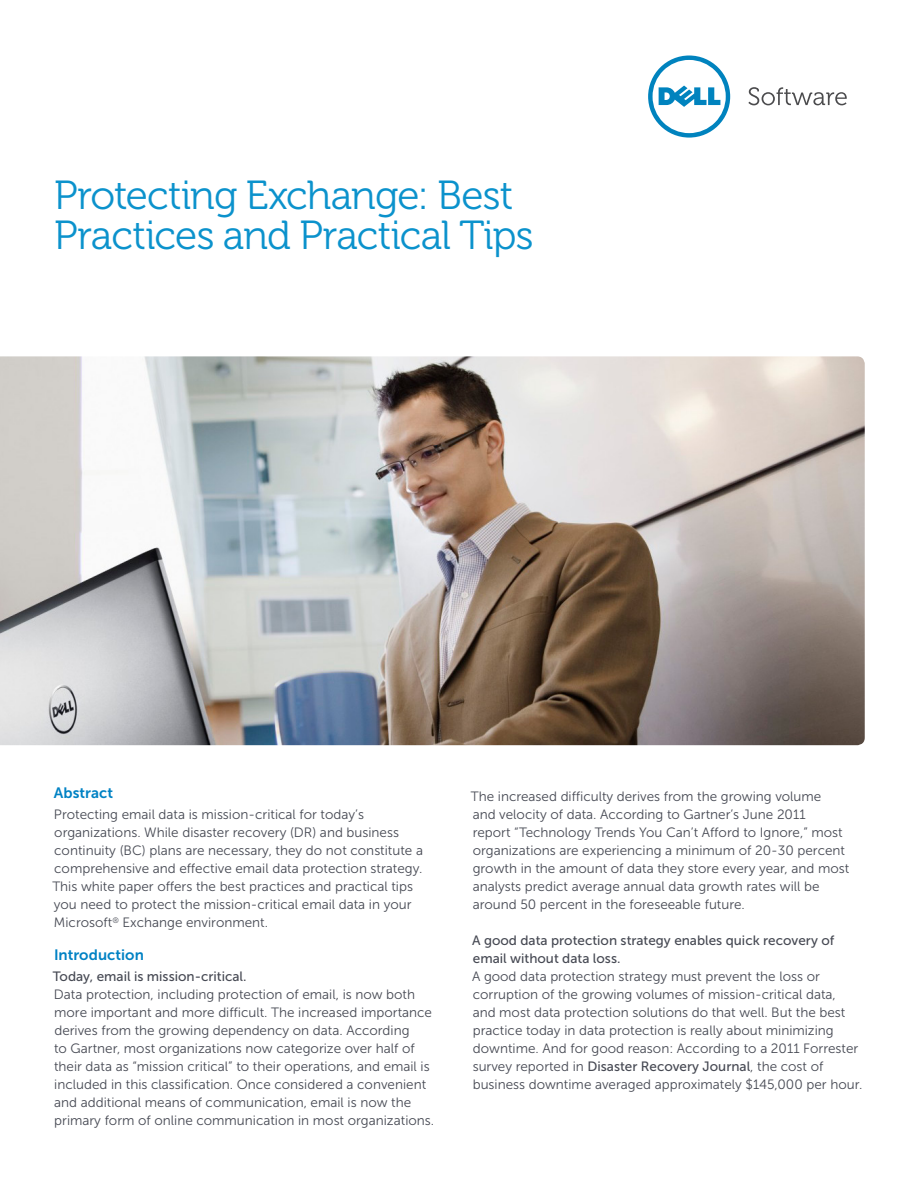
<style>
.page{position:relative;width:918px;height:1188px;background:#fff}
.page>*{position:absolute;margin:0;border:0;box-sizing:border-box;transform-origin:0 0}
.t1{font:40.5px/40.5px "Museo For Dell 300";letter-spacing:-.02em;color:#0b92cc}
.t2{font:15px "Museo Sans For Dell 700";letter-spacing:.005em;color:#0082c4}
.t3{font:13.5px/18px "Museo Sans For Dell 300";color:#464953}
.t4{font:13.5px/18px "Museo Sans For Dell 500";color:#464953}
.s1{font-family:"Museo Sans For Dell 500"}
</style>
<div class="page">
<svg style="left:648px;top:56px;width:82px;height:82px"></svg>
<svg style="left:748px;top:87px;width:99px;height:18px"></svg>
<img style="left:0;top:356px;width:865px;height:389px">
<h1 class="t1" style="left:54px;top:175px;width:481px">Protecting Exchange: Best<br>Practices and Practical Tips</h1>
<p class="t2" style="left:54px;top:784px;width:61px">Abstract</p>
<p class="t3" style="left:52px;top:805px;width:372px">Protecting email data is mission-critical for today’s organizations. While disaster recovery (DR) and business continuity (BC) plans are necessary, they do not constitute a comprehensive and effective email data protection strategy.<br>This white paper offers the best practices and practical tips you need to protect the mission-critical email data in your Microsoft<sup>®</sup> Exchange environment.</p>
<p class="t2" style="left:54px;top:946px;width:91px">Introduction</p>
<p class="t4" style="left:53px;top:967px;width:195px">Today, email is mission-critical.</p>
<p class="t3" style="left:54px;top:985px;width:382px">Data protection, including protection of email, is now both more important and more difficult. The increased importance derives from the growing dependency on data. According<br>to Gartner, most organizations now categorize over half of their data as “mission critical” to their operations, and email is included in this classification. Once considered a convenient and additional means of communication, email is now the primary form of online communication in most organizations.</p>
<p class="t3" style="left:471px;top:787px;width:380px">The increased difficulty derives from the growing volume<br>and velocity of data. According to Gartner’s June 2011<br>report “Technology Trends You Can’t Afford to Ignore,” most organizations are experiencing a minimum of 20-30 percent growth in the amount of data they store every year, and most analysts predict average annual data growth rates will be around 50 percent in the foreseeable future.</p>
<p class="t4" style="left:472px;top:931px;width:364px">A good data protection strategy enables quick recovery of email without data loss.</p>
<p class="t3" style="left:472px;top:967px;width:392px">A good data protection strategy must prevent the loss or corruption of the growing volumes of mission-critical data,<br>and most data protection solutions do that well. But the best practice today in data protection is really about minimizing downtime. And for good reason: According to a 2011 Forrester survey reported in <span class="s1">Disaster Recovery Journal</span>, the cost of business downtime averaged approximately $145,000 per hour.</p>
</div>
